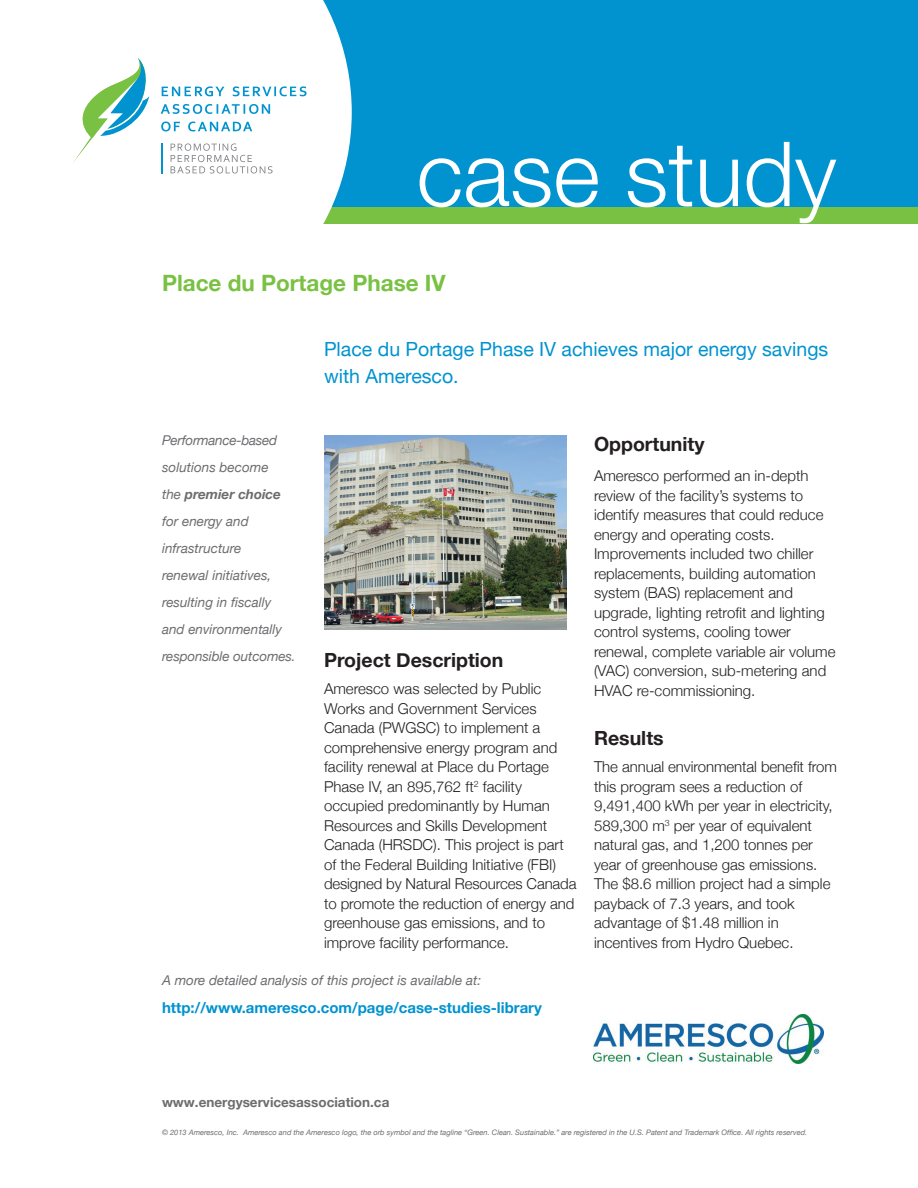
<style>
.page{position:relative;width:918px;height:1188px;background:#fff}
.page>*{position:absolute;margin:0;border:0;box-sizing:border-box;transform-origin:0 0}
.t1{font:300 90px "Helvetica Neue";color:#fff}
.t2{font:700 22.5px "Helvetica Neue";color:#79c142}
.t3{font:19.5px/27px "Helvetica Neue";color:#0093d0}
.t4{font:700 19.5px "Helvetica Neue";color:#231f20}
.t5{font:300 15px/19.5px "Helvetica Neue";color:#231f20}
.t6{font:700 15px "Helvetica Neue";color:#0093d0}
.t7{font:italic 13.5px/27px "Helvetica Neue";color:#6c6d70}
.t8{font:700 13.5px "Helvetica Neue";color:#6c6d70}
.t9{font:italic 7.5px "Helvetica Neue";color:#6c6d70}
.s1{font-weight:700}
</style>
<div class="page">
<div style="left:269px;top:207px;width:649px;height:17px;background:#79c142"></div>
<div style="left:0;top:0;width:918px;height:207px;background:#0093d0"></div>
<div style="left:0;top:0;width:352px;height:224px;background:#fff"></div>
<svg style="left:171px;top:143px;width:102px;height:30px;background:#ebecec"></svg>
<hr style="left:162px;top:143px;width:1px;height:31px;background:#0093d0">
<svg style="left:162px;top:86px;width:145px;height:10px"></svg>
<svg style="left:161px;top:104px;width:109px;height:10px"></svg>
<svg style="left:161px;top:122px;width:91px;height:9px"></svg>
<svg style="left:73px;top:58px;width:77px;height:106px;background:#c8e7db"></svg>
<img style="left:324px;top:435px;width:243px;height:195px">
<img style="left:593px;top:1014px;width:231px;height:49px">
<h1 class="t1" style="left:417px;top:119px;width:422px">case study</h1>
<h2 class="t2" style="left:162px;top:269px;width:285px">Place du Portage Phase IV</h2>
<p class="t7" style="left:162px;top:426px;width:135px">Performance-based solutions become<br>the <span class="s1">premier choice </span>for energy and infrastructure<br>renewal initiatives, resulting in fiscally and environmentally responsible outcomes.</p>
<h3 class="t3" style="left:324px;top:335px;width:506px">Place du Portage Phase IV achieves major energy savings with Ameresco.</h3>
<h3 class="t4" style="left:324px;top:648px;width:181px">Project Description</h3>
<p class="t5" style="left:324px;top:679px;width:254px">Ameresco was selected by Public Works and Government Services Canada (PWGSC) to implement a comprehensive energy program and facility renewal at Place du Portage Phase IV, an 895,762 ft<sup>2</sup> facility occupied predominantly by Human Resources and Skills Development Canada (HRSDC). This project is part of the Federal Building Initiative (FBI) designed by Natural Resources Canada to promote the reduction of energy and greenhouse gas emissions, and to improve facility performance.</p>
<h3 class="t4" style="left:594px;top:432px;width:112px">Opportunity</h3>
<p class="t5" style="left:594px;top:466px;width:243px">Ameresco performed an in-depth review of the facility’s systems to identify measures that could reduce energy and operating costs.<br>Improvements included two chiller replacements, building automation system (BAS) replacement and upgrade, lighting retrofit and lighting control systems, cooling tower renewal, complete variable air volume (VAC) conversion, sub-metering and HVAC re-commissioning.</p>
<h3 class="t4" style="left:594px;top:726px;width:71px">Results</h3>
<p class="t5" style="left:594px;top:757px;width:244px">The annual environmental benefit from this program sees a reduction of 9,491,400 kWh per year in electricity, 589,300 m<sup>3</sup> per year of equivalent natural gas, and 1,200 tonnes per year of greenhouse gas emissions.<br>The $8.6 million project had a simple payback of 7.3 years, and took advantage of $1.48 million in incentives from Hydro Quebec.</p>
<p class="t7" style="left:162px;top:966px;width:321px">A more detailed analysis of this project is available at:</p>
<p class="t6" style="left:162px;top:999px;width:381px">http://www.ameresco.com/page/case-studies-library</p>
<p class="t8" style="left:162px;top:1094px;width:229px">www.energyservicesassociation.ca</p>
<p class="t9" style="left:162px;top:1127px;width:647px">© 2013 Ameresco, Inc. Ameresco and the Ameresco logo, the orb symbol and the tagline “Green. Clean. Sustainable.” are registered in the U.S. Patent and Trademark Office. All rights reserved.</p>
</div>
